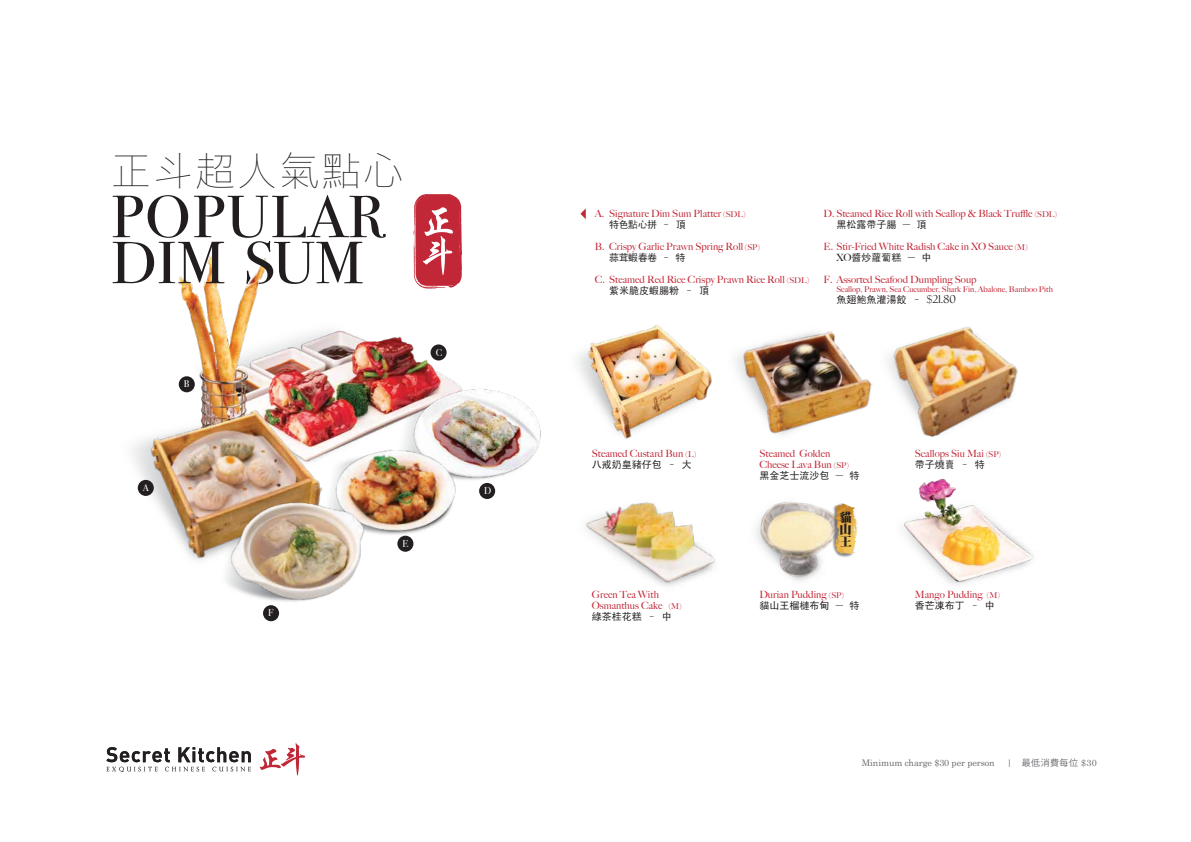
<style>
.page{position:relative;width:1191px;height:842px;background:#fff}
.page>*{position:absolute;margin:0;border:0;box-sizing:border-box;transform-origin:0 0}
.t1{font:59.6px/46.1px "Bodoni Svty Two ITCTT";letter-spacing:.025em;color:#221e20;scale:1.07 1}
.t2{font:40px "Hiragino Sans W0";letter-spacing:.05em;color:#221e20}
.t3{font:900 12.4px/12.4px "Han Wang Ming";color:#231f20;text-align:justify}
.t4{font:500 10px/11px "Big Caslon";color:#c12736}
.t5{font:10px "Sim Hei";color:#231f20}
.t6{font:10px "Bodoni Svty Two ITCTT";color:#fff}
.t7{font:9px "Century Schoolbook";letter-spacing:-.01em;color:#696a6d}
.t8{font:9px "Koz Go Pr 6 N";letter-spacing:.05em;color:#696a6d}
.t9{font:500 8px "Big Caslon";color:#c12736}
.s1{font-size:8px}
.s2{font-family:"Big Caslon";font-weight:500}
.s3{font-family:"Felix Titling";font-size:11px}
.s4{font-family:"Century Schoolbook"}
</style>
<div class="page">
<img style="left:578px;top:325px;width:162px;height:114px">
<img style="left:889px;top:326px;width:129px;height:111px">
<img style="left:740px;top:331px;width:133px;height:104px">
<svg style="left:260px;top:743px;width:45px;height:32px"></svg>
<svg style="left:106px;top:747px;width:145px;height:25px"></svg>
<svg style="left:580px;top:208px;width:6px;height:11px"></svg>
<img style="left:299px;top:330px;width:163px;height:126px">
<img style="left:143px;top:255px;width:156px;height:208px">
<img style="left:414px;top:388px;width:127px;height:89px">
<img style="left:330px;top:443px;width:130px;height:92px">
<img style="left:144px;top:403px;width:184px;height:161px">
<img style="left:228px;top:498px;width:139px;height:104px">
<svg style="left:246px;top:241px;width:27px;height:43px"></svg>
<svg style="left:413px;top:194px;width:49px;height:95px;background:#ce5762"></svg>
<div style="left:138px;top:480px;width:16px;height:16px;background:#231f20;border-radius:50%"></div>
<div style="left:179px;top:376px;width:16px;height:16px;background:#231f20;border-radius:50%"></div>
<div style="left:430px;top:344px;width:16px;height:16px;background:#231f20;border-radius:50%"></div>
<div style="left:479px;top:483px;width:16px;height:16px;background:#231f20;border-radius:50%"></div>
<div style="left:397px;top:536px;width:16px;height:16px;background:#231f20;border-radius:50%"></div>
<div style="left:263px;top:605px;width:16px;height:16px;background:#231f20;border-radius:50%"></div>
<img style="left:757px;top:501px;width:40px;height:80px">
<img style="left:586px;top:502px;width:129px;height:85px">
<img style="left:904px;top:479px;width:129px;height:103px">
<img style="left:797px;top:502px;width:61px;height:79px">
<svg style="left:835px;top:504px;width:7px;height:4px"></svg>
<h2 class="t2" style="left:111px;top:142px;width:293px">正斗超人氣點心</h2>
<h1 class="t1" style="left:111px;top:188px;width:258px">POPULAR<br>DIM UM</h1>
<p class="t6" style="left:184px;top:376px;width:7px">B</p>
<p class="t6" style="left:436px;top:344px;width:8px">C</p>
<p class="t6" style="left:143px;top:479px;width:8px">A</p>
<p class="t6" style="left:268px;top:605px;width:7px">F</p>
<p class="t6" style="left:402px;top:535px;width:7px">E</p>
<p class="t6" style="left:484px;top:482px;width:9px">D</p>
<p class="t4" style="left:595px;top:207px;width:11px">A.</p>
<p class="t4" style="left:609px;top:207px;width:138px">Signature Dim Sum Platter <span class="s1">(SDL)</span></p>
<p class="t5" style="left:609px;top:219px;width:78px">特色點心拼 – 頂</p>
<p class="t4" style="left:595px;top:240px;width:167px">B. Crispy Garlic Prawn Spring Roll <span class="s1">(SP)</span></p>
<p class="t5" style="left:609px;top:252px;width:78px">蒜茸蝦春卷 – 特</p>
<p class="t4" style="left:595px;top:273px;width:216px">C. Steamed Red Rice Crispy Prawn Rice Roll <span class="s1">(SDL)</span></p>
<p class="t5" style="left:609px;top:285px;width:101px">紫米脆皮蝦腸粉 – 頂</p>
<p class="t4" style="left:823px;top:207px;width:235px">D. Steamed Rice Roll with Scallop &amp; Black Truffle <span class="s1">(SDL)</span></p>
<p class="t5" style="left:836px;top:219px;width:91px">黑松露帶子腸 － 頂</p>
<p class="t4" style="left:823px;top:240px;width:206px">E. Stir-Fried White Radish Cake in XO Sauce <span class="s1">(M)</span></p>
<p class="t5" style="left:836px;top:252px;width:97px"><span class="s2">XO</span>醬炒蘿蔔糕 － 中</p>
<p class="t4" style="left:823px;top:273px;width:154px">F. Assorted Seafood Dumpling Soup</p>
<p class="t9" style="left:836px;top:283px;width:218px">Scallop, Prawn, Sea Cucumber, Shark Fin, Abalone, Bamboo Pith</p>
<p class="t5" style="left:836px;top:294px;width:121px">魚翅鮑魚灌湯餃 – <span class="s3">$21.80</span></p>
<p class="t4" style="left:592px;top:447px;width:106px">Steamed Custard Bun <span class="s1">(L)</span></p>
<p class="t5" style="left:592px;top:459px;width:101px">八戒奶皇豬仔包 – 大</p>
<p class="t4" style="left:592px;top:588px;width:91px">Green Tea With<br>Osmanthus Cake <span class="s1">(M)</span></p>
<p class="t5" style="left:592px;top:611px;width:81px">綠茶桂花糕 – 中</p>
<p class="t4" style="left:759px;top:447px;width:91px">Steamed Golden<br>Cheese Lava Bun <span class="s1">(SP)</span></p>
<p class="t5" style="left:759px;top:470px;width:101px">黑金芝士流沙包 － 特</p>
<p class="t3" style="left:839px;top:511px;width:14px">貓山王</p>
<p class="t4" style="left:759px;top:588px;width:86px">Durian Pudding <span class="s1">(SP)</span></p>
<p class="t5" style="left:759px;top:600px;width:101px">貓山王榴槤布甸 － 特</p>
<p class="t4" style="left:915px;top:447px;width:88px">Scallops Siu Mai <span class="s1">(SP)</span></p>
<p class="t5" style="left:915px;top:459px;width:71px">帶子燒賣 – 特</p>
<p class="t4" style="left:915px;top:588px;width:86px">Mango Pudding <span class="s1">(M)</span></p>
<p class="t5" style="left:915px;top:600px;width:81px">香芒凍布丁 – 中</p>
<p class="t7" style="left:861px;top:757px;width:134px">Minimum charge $30 per person</p>
<p class="t8" style="left:1006px;top:757px;width:92px"><span class="s4">|</span> 最低消費每位 <span class="s4">$30</span></p>
</div>
